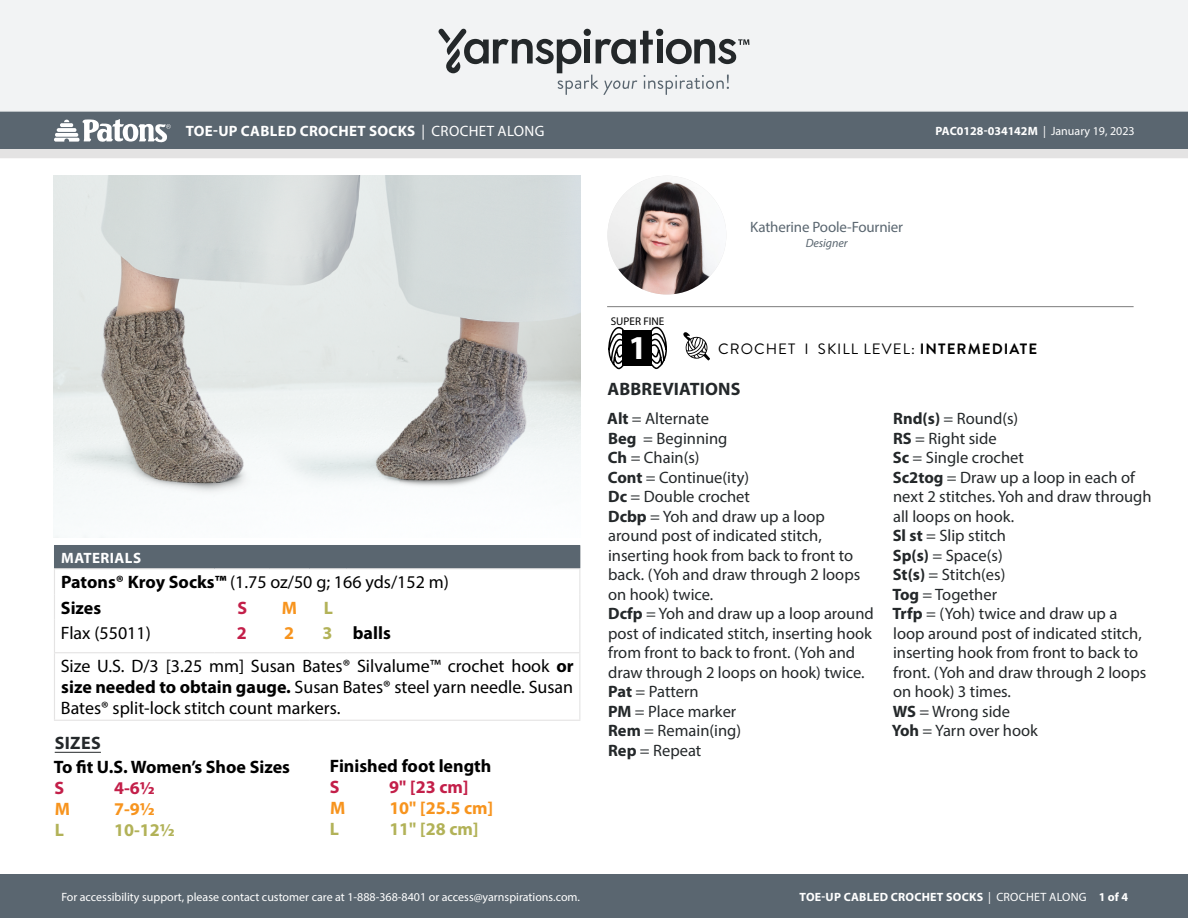
<style>
.page{position:relative;width:1188px;height:918px;background:#fff}
.page>*{position:absolute;margin:0;border:0;box-sizing:border-box;transform-origin:0 0}
.t1{font:700 33.6px "Myriad Pro";color:#fff}
.Materials_-_Needle{font:18px/21px "Myriad Pro";color:#000;text-align:justify}
.SIZES_-_Color_Coded{font:700 18px "Myriad Pro";color:#000}
.Materials_-_Brand{font:18px "Myriad Pro";color:#000}
.SIZES_-_Color_Coded-2{font:700 18px "Myriad Pro";color:#f7941e}
.SIZES_-_Color_Coded-3{font:700 18px "Myriad Pro";color:#b2b258}
.SIZES_-_Color_Coded-4{font:700 18px "Myriad Pro";color:#c31f49}
.Abbreviations_-__Hea{font:700 18px "Myriad Pro";letter-spacing:.01em;color:#24282a}
.Material_-__Colors_i{font:18px "Myriad Pro";color:#000}
.Material_-__Colors_i-2{font:700 18px "Myriad Pro";color:#000}
.Body_-_HEADERS_-_Und{font:700 18px "Myriad Pro";letter-spacing:.02em;color:#24282a}
.Materials_-_Color_an{font:700 18px "Myriad Pro";color:#c31f49}
.Materials_-_Color_an-2{font:700 18px "Myriad Pro";color:#f7941e}
.Materials_-_Color_an-3{font:700 18px "Myriad Pro";color:#b2b258}
.Abbreviations_-_With{font:16.5px/19.5px "Myriad Pro";color:#24282a}
.Header_-_Name___Type{font:700 15px "Myriad Pro";letter-spacing:.02em;color:#fff}
.Type_of_pattern___Sk{font:15px "Brandon Grotesque";letter-spacing:.07em;color:#000}
.Designer_s_Name{font:15px "Myriad Pro";letter-spacing:-.01em;color:#5a6670}
.Materials_-__Header{font:700 15px "Myriad Pro";letter-spacing:.03em;color:#fff}
.t2{font:12px "Myriad Pro";color:#fff}
.Footer_-_Sku___Date{font:700 12px "Myriad Pro";letter-spacing:.02em;color:#fff}
.Footer_-_Sku___Date-2{font:700 12px "Myriad Pro";color:#fff}
.Designer_s_descripti{font:italic 12px "Myriad Pro";letter-spacing:-.01em;color:#5a6670}
.t3{font:700 condensed 11.25px "Myriad Pro";color:#000}
.s1{font-weight:400}
.s2{font-weight:700}
</style>
<div class="page">
<div style="left:0;top:875px;width:1188px;height:43px;background:#5a6670"></div>
<div style="left:0;top:111px;width:1188px;height:38px;background:#5a6670"></div>
<div style="left:0;top:0;width:1188px;height:112px;background:#f2f3f4"></div>
<svg style="left:438px;top:29px;width:311px;height:66px"></svg>
<svg style="left:683px;top:332px;width:27px;height:28px"></svg>
<svg style="left:608px;top:327px;width:18px;height:42px"></svg>
<svg style="left:649px;top:326px;width:18px;height:43px"></svg>
<div style="left:622px;top:330px;width:30px;height:35px;background:#000"></div>
<svg style="left:0;top:119px;width:1188px;height:39px"></svg>
<img style="left:54px;top:176px;width:527px;height:362px">
<hr style="left:607px;top:306px;width:527px;height:1px;background:#7d7d7d">
<img style="left:608px;top:176px;width:118px;height:119px;border-radius:59px">
<div style="left:54px;top:545px;width:526px;height:24px;background:#5a6670"></div>
<hr style="left:54px;top:568px;width:160px;height:1px;background:#e4e3e3">
<hr style="left:214px;top:568px;width:56px;height:1px;background:#e4e3e3">
<hr style="left:270px;top:568px;width:39px;height:1px;background:#e4e3e3">
<hr style="left:309px;top:568px;width:37px;height:1px;background:#e4e3e3">
<hr style="left:346px;top:568px;width:234px;height:1px;background:#e4e3e3">
<svg style="left:54px;top:568px;width:1px;height:52px"></svg>
<svg style="left:579px;top:568px;width:1px;height:52px"></svg>
<hr style="left:54px;top:620px;width:1px;height:32px;background:#e4e3e3">
<hr style="left:579px;top:620px;width:1px;height:32px;background:#e4e3e3">
<hr style="left:54px;top:653px;width:1px;height:67px;background:#e4e3e3">
<hr style="left:54px;top:652px;width:160px;height:1px;background:#e4e3e3">
<hr style="left:54px;top:720px;width:160px;height:1px;background:#e4e3e3">
<hr style="left:214px;top:720px;width:56px;height:1px;background:#e4e3e3">
<hr style="left:270px;top:720px;width:39px;height:1px;background:#e4e3e3">
<hr style="left:309px;top:720px;width:37px;height:1px;background:#e4e3e3">
<hr style="left:346px;top:720px;width:234px;height:1px;background:#e4e3e3">
<hr style="left:214px;top:652px;width:56px;height:1px;background:#e4e3e3">
<hr style="left:270px;top:652px;width:39px;height:1px;background:#e4e3e3">
<hr style="left:309px;top:652px;width:37px;height:1px;background:#e4e3e3">
<hr style="left:346px;top:652px;width:234px;height:1px;background:#e4e3e3">
<hr style="left:579px;top:653px;width:1px;height:67px;background:#e4e3e3">
<hr style="left:55px;top:752px;width:46px;height:1px;background:#24282a">
<p class="Header_-_Name___Type" style="left:186px;top:121px;width:360px">TOE-UP CABLED CROCHET SOCKS <span class="s1">| CROCHET ALONG</span></p>
<p class="Footer_-_Sku___Date-2" style="left:935px;top:123px;width:201px">PAC0128-034142M <span class="s1">| January 19, 2023</span></p>
<p class="Materials_-__Header" style="left:61px;top:548px;width:81px">MATERIALS</p>
<p class="Materials_-_Brand" style="left:61px;top:571px;width:389px"><span class="s2">Patons® Kroy Socks™</span> (1.75 oz/50 g; 166 yds/152 m)</p>
<p class="Material_-__Colors_i-2" style="left:61px;top:596px;width:42px">Sizes</p>
<p class="Materials_-_Color_an" style="left:237px;top:596px;width:11px">S</p>
<p class="Materials_-_Color_an-2" style="left:282px;top:596px;width:17px">M</p>
<p class="Materials_-_Color_an-3" style="left:324px;top:596px;width:11px">L</p>
<p class="Material_-__Colors_i" style="left:61px;top:622px;width:91px">Flax (55011)</p>
<p class="Materials_-_Color_an" style="left:237px;top:621px;width:11px">2</p>
<p class="Materials_-_Color_an-2" style="left:284px;top:621px;width:11px">2</p>
<p class="Materials_-_Color_an-3" style="left:323px;top:621px;width:11px">3</p>
<p class="Material_-__Colors_i-2" style="left:353px;top:621px;width:39px">balls</p>
<p class="Materials_-_Needle" style="left:61px;top:655px;width:514px">Size U.S. D/3 [3.25 mm] Susan Bates® Silvalume™ crochet hook <span class="s2">or size needed to obtain gauge.</span> Susan Bates® steel yarn needle. Susan Bates® split-lock stitch count markers.</p>
<p class="Body_-_HEADERS_-_Und" style="left:55px;top:732px;width:48px">SIZES</p>
<p class="SIZES_-_Color_Coded" style="left:54px;top:756px;width:238px">To fit U.S. Women’s Shoe Sizes</p>
<p class="SIZES_-_Color_Coded-4" style="left:55px;top:777px;width:11px">S</p>
<p class="SIZES_-_Color_Coded-4" style="left:114px;top:777px;width:42px">4-6½</p>
<p class="SIZES_-_Color_Coded-2" style="left:55px;top:798px;width:17px">M</p>
<p class="SIZES_-_Color_Coded-2" style="left:114px;top:798px;width:42px">7-9½</p>
<p class="SIZES_-_Color_Coded-3" style="left:55px;top:819px;width:11px">L</p>
<p class="SIZES_-_Color_Coded-3" style="left:114px;top:819px;width:62px">10-12½</p>
<p class="SIZES_-_Color_Coded" style="left:330px;top:754px;width:163px">Finished foot length</p>
<p class="SIZES_-_Color_Coded-4" style="left:330px;top:775px;width:11px">S</p>
<p class="SIZES_-_Color_Coded-4" style="left:389px;top:775px;width:81px">9" [23 cm]</p>
<p class="SIZES_-_Color_Coded-2" style="left:330px;top:796px;width:17px">M</p>
<p class="SIZES_-_Color_Coded-2" style="left:389px;top:796px;width:105px">10" [25.5 cm]</p>
<p class="SIZES_-_Color_Coded-3" style="left:330px;top:817px;width:11px">L</p>
<p class="SIZES_-_Color_Coded-3" style="left:389px;top:817px;width:91px">11" [28 cm]</p>
<p class="t2" style="left:61px;top:889px;width:520px">For accessibility support, please contact customer care at 1-888-368-8401 or access@yarnspirations.com.</p>
<p class="t3" style="left:611px;top:314px;width:55px">SUPER FINE</p>
<p class="t1" style="left:629px;top:325px;width:20px">1</p>
<p class="Designer_s_Name" style="left:750px;top:218px;width:155px">Katherine Poole-Fournier</p>
<p class="Designer_s_descripti" style="left:806px;top:236px;width:43px">Designer</p>
<p class="Type_of_pattern___Sk" style="left:718px;top:338px;width:321px">CROCHET I SKILL LEVEL: <span class="s2">INTERMEDIATE</span></p>
<p class="Abbreviations_-__Hea" style="left:608px;top:377px;width:135px">ABBREVIATIONS</p>
<p class="Abbreviations_-_With" style="left:607px;top:409px;width:103px"><span class="s2">Alt</span> = Alternate</p>
<p class="Abbreviations_-_With" style="left:608px;top:428px;width:121px"><span class="s2">Beg</span> = Beginning</p>
<p class="Abbreviations_-_With" style="left:608px;top:448px;width:93px"><span class="s2">Ch</span> = Chain(s)</p>
<p class="Abbreviations_-_With" style="left:608px;top:467px;width:143px"><span class="s2">Cont</span> = Continue(ity)</p>
<p class="Abbreviations_-_With" style="left:608px;top:487px;width:143px"><span class="s2">Dc</span> = Double crochet</p>
<p class="Abbreviations_-_With" style="left:608px;top:506px;width:254px"><span class="s2">Dcbp</span> = Yoh and draw up a loop around post of indicated stitch, inserting hook from back to front to back. (Yoh and draw through 2 loops on hook) twice.</p>
<p class="Abbreviations_-_With" style="left:608px;top:604px;width:267px"><span class="s2">Dcfp</span> = Yoh and draw up a loop around post of indicated stitch, inserting hook from front to back to front. (Yoh and draw through 2 loops on hook) twice.</p>
<p class="Abbreviations_-_With" style="left:608px;top:682px;width:92px"><span class="s2">Pat</span> = Pattern</p>
<p class="Abbreviations_-_With" style="left:608px;top:701px;width:130px"><span class="s2">PM</span> = Place marker</p>
<p class="Abbreviations_-_With" style="left:608px;top:721px;width:134px"><span class="s2">Rem</span> = Remain(ing)</p>
<p class="Abbreviations_-_With" style="left:608px;top:740px;width:95px"><span class="s2">Rep</span> = Repeat</p>
<p class="Abbreviations_-_With" style="left:893px;top:409px;width:127px"><span class="s2">Rnd(s)</span> = Round(s)</p>
<p class="Abbreviations_-_With" style="left:893px;top:428px;width:105px"><span class="s2">RS</span> = Right side</p>
<p class="Abbreviations_-_With" style="left:893px;top:448px;width:133px"><span class="s2">Sc</span> = Single crochet</p>
<p class="Abbreviations_-_With" style="left:893px;top:467px;width:260px"><span class="s2">Sc2tog</span> = Draw up a loop in each of next 2 stitches. Yoh and draw through all loops on hook.</p>
<p class="Abbreviations_-_With" style="left:893px;top:526px;width:115px"><span class="s2">Sl st</span> = Slip stitch</p>
<p class="Abbreviations_-_With" style="left:893px;top:545px;width:111px"><span class="s2">Sp(s)</span> = Space(s)</p>
<p class="Abbreviations_-_With" style="left:893px;top:565px;width:114px"><span class="s2">St(s)</span> = Stitch(es)</p>
<p class="Abbreviations_-_With" style="left:892px;top:584px;width:106px"><span class="s2">Tog</span> = Together</p>
<p class="Abbreviations_-_With" style="left:892px;top:604px;width:255px"><span class="s2">Trfp</span> = (Yoh) twice and draw up a loop around post of indicated stitch, inserting hook from front to back to front. (Yoh and draw through 2 loops on hook) 3 times.</p>
<p class="Abbreviations_-_With" style="left:893px;top:701px;width:119px"><span class="s2">WS</span> = Wrong side</p>
<p class="Abbreviations_-_With" style="left:892px;top:721px;width:147px"><span class="s2">Yoh</span> = Yarn over hook</p>
<p class="Footer_-_Sku___Date" style="left:800px;top:889px;width:330px">TOE-UP CABLED CROCHET SOCKS <span class="s1">| CROCHET ALONG</span> 1 of 4</p>
</div>
